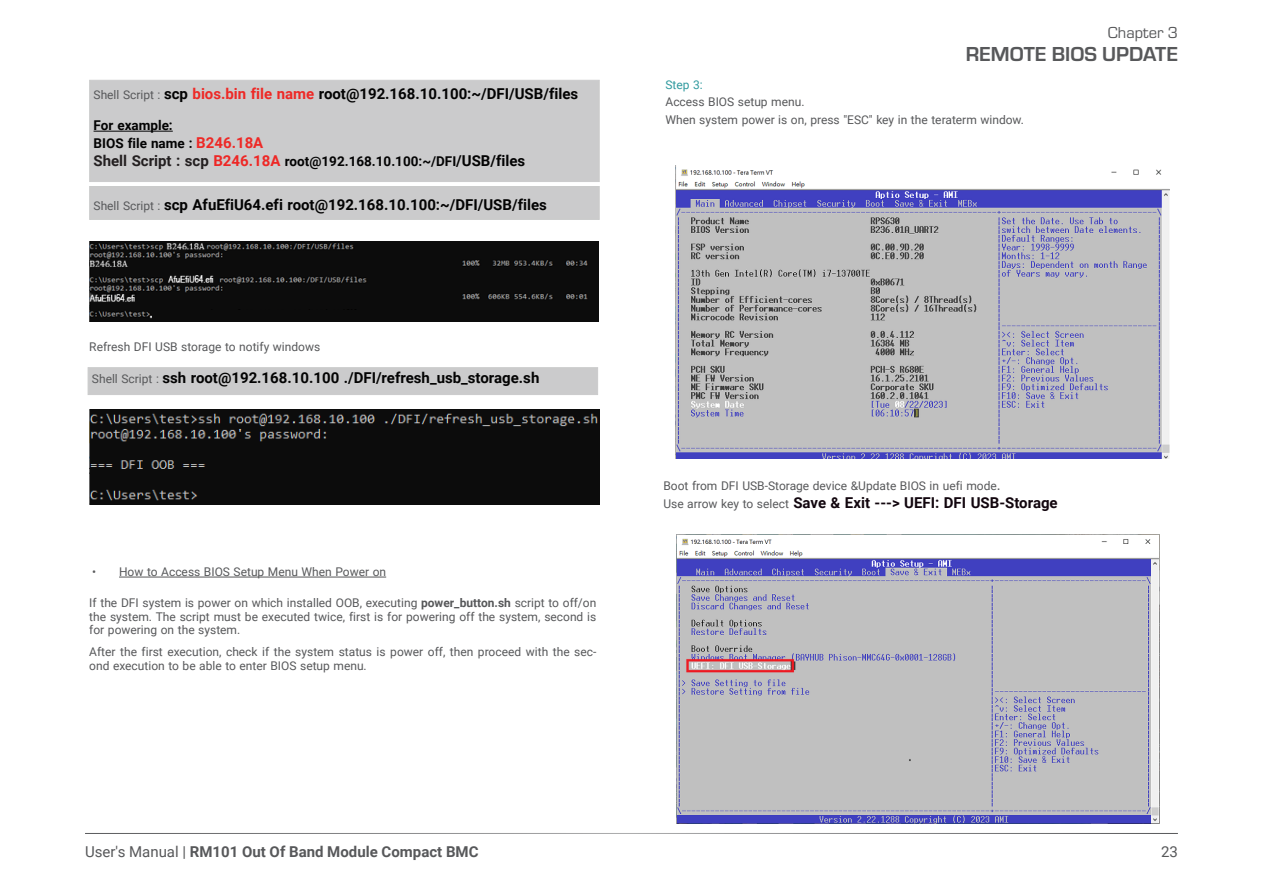
<style>
.page{position:relative;width:1263px;height:893px;background:#fff}
.page>*{position:absolute;margin:0;border:0;box-sizing:border-box;transform-origin:0 0}
.t1{font:700 21px "Eurostile";color:#57585a}
.t2{font:16.5px "Eurostile";color:#57585a}
.Body_Text{font:700 15px "Roboto";color:#030303}
.Body_Text-2{font:700 15px "Roboto";color:#12060e}
.t3{font:700 15px "Roboto";color:#57585a}
.t4{font:15px "Roboto";color:#57585a}
.Body_Text-3{font:700 13.5px "Roboto";color:#030303}
.note{font:12px/13.5px "Roboto";color:#57585a;text-align:justify}
.Body_Text-4{font:12px "Roboto";color:#57585a}
.Body_Text-5{font:12px "Roboto";color:#309a9f}
.s1{font-weight:400;font-size:12px;color:#57585a}
.s2{color:#ee2926}
.s3{font-size:15px;color:#ee2926}
.s4{font-size:15px;color:#231f20}
.s5{font-size:15px;color:#ee2725}
.s6{font-size:15px}
.s7{font-weight:700}
.s8{font-weight:400}
</style>
<div class="page">
<hr style="left:85px;top:833px;width:1093px;height:1px;background:#57585a">
<img style="left:89px;top:242px;width:510px;height:80px">
<div style="left:89px;top:186px;width:511px;height:34px;background:#cbcbcc"></div>
<div style="left:89px;top:80px;width:511px;height:102px;background:#cbcbcc"></div>
<hr style="left:94px;top:131px;width:79px;height:1px;background:#030303">
<img style="left:89px;top:409px;width:511px;height:95px">
<div style="left:88px;top:367px;width:510px;height:28px;background:#cbcbcc"></div>
<hr style="left:119px;top:577px;width:267px;height:1px;background:#57585a">
<img style="left:676px;top:169px;width:493px;height:290px">
<img style="left:676px;top:535px;width:483px;height:289px">
<p class="Body_Text" style="left:94px;top:83px;width:486px"><span class="s1">Shell Script :</span> scp <span class="s2">bios.bin file name</span> root@192.168.10.100:~/DFI/USB/files</p>
<p class="Body_Text-3" style="left:94px;top:116px;width:81px">For example:</p>
<p class="Body_Text-3" style="left:94px;top:134px;width:171px">BIOS file name : <span class="s3">B246.18A</span></p>
<p class="Body_Text-3" style="left:94px;top:151px;width:433px"><span class="s4">Shell Script : scp</span> <span class="s5">B246.18A</span> root@192.168.10.100:~/DFI<span class="s6">/USB/files</span></p>
<p class="Body_Text" style="left:94px;top:194px;width:455px"><span class="s1">Shell Script :</span> scp AfuEfiU64.efi root@192.168.10.100:~/DFI/USB/files</p>
<p class="Body_Text-4" style="left:89px;top:338px;width:232px">Refresh DFI USB storage to notify windows</p>
<p class="Body_Text" style="left:92px;top:367px;width:449px"><span class="s1">Shell Script :</span> ssh root@192.168.10.100 ./DFI/refresh_usb_storage.sh</p>
<p class="note" style="left:92px;top:565px;width:296px">• How to Access BIOS Setup Menu When Power on</p>
<p class="note" style="left:89px;top:596px;width:509px">If the DFI system is power on which installed OOB, executing <span class="s7">power_button.sh</span> script to off/on the system. The script must be executed twice, first is for powering off the system, second is for powering on the system.</p>
<p class="note" style="left:89px;top:645px;width:509px">After the first execution, check if the system status is power off, then proceed with the sec&shy;ond execution to be able to enter BIOS setup menu.</p>
<h2 class="t2" style="left:1108px;top:22px;width:72px">Chapter 3</h2>
<h1 class="t1" style="left:966px;top:39px;width:214px">REMOTE BIOS UPDATE</h1>
<p class="Body_Text-5" style="left:665px;top:76px;width:39px">Step 3:</p>
<p class="Body_Text-4" style="left:665px;top:94px;width:141px">Access BIOS setup menu.</p>
<p class="Body_Text-4" style="left:665px;top:112px;width:360px">When system power is on, press "ESC" key in the teraterm window.</p>
<p class="Body_Text-4" style="left:663px;top:477px;width:339px">Boot from DFI USB-Storage device &amp;Update BIOS in uefi mode<span class="s6">.</span></p>
<p class="Body_Text-2" style="left:663px;top:492px;width:396px"><span class="s1">Use arrow key to select</span> Save &amp; Exit ---&gt; UEFI: DFI USB-Storage</p>
<p class="t3" style="left:85px;top:841px;width:395px"><span class="s8">User's Manual |</span> RM101 Out Of Band Module Compact BMC</p>
<p class="t4" style="left:1161px;top:841px;width:18px">23</p>
</div>
